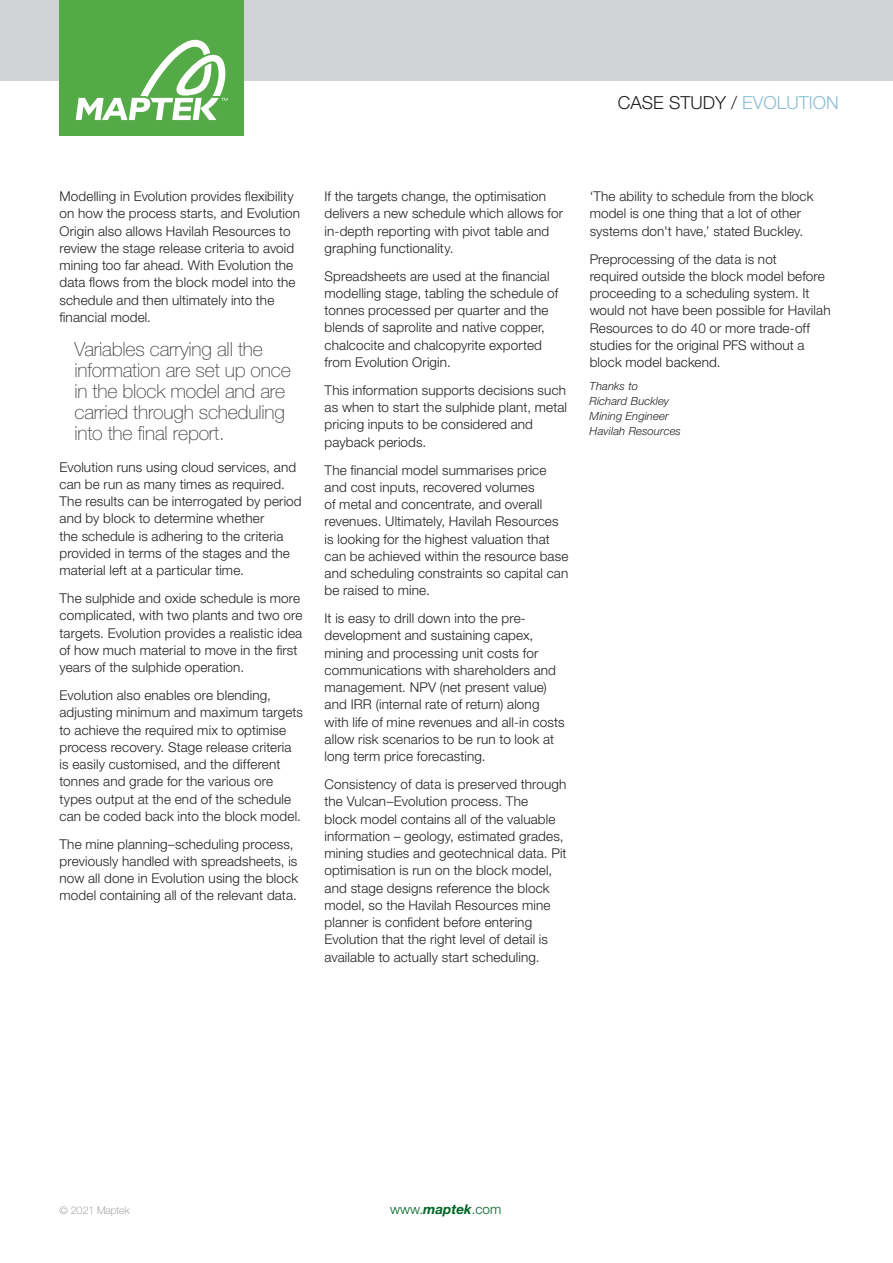
<style>
.page{position:relative;width:893px;height:1263px;background:#fff}
.page>*{position:absolute;margin:0;border:0;box-sizing:border-box;transform-origin:0 0}
.t1{font:100 19.5px/21px "Helvetica Neue LT Std";letter-spacing:-.01em;color:#3e3e3f}
.t2{font:300 18px "Helvetica Neue LT Std";color:#231f20}
.t3{font:300 13.5px/17.2px "Helvetica Neue LT Std";letter-spacing:.01em;color:#231f20}
.t4{font:300 13.5px "Helvetica Neue LT Std";color:#006224}
.t5{font:italic 300 11.25px/14.9px "Helvetica Neue LT Std";letter-spacing:.01em;color:#231f20}
.t6{font:100 10.5px "Helvetica Neue LT Std";letter-spacing:-.005em;color:#808285}
.s1{color:#89bdd5}
.s2{font-weight:700;font-style:italic}
</style>
<div class="page">
<div style="left:0;top:0;width:893px;height:81px;background:#d1d2d4"></div>
<div style="left:60px;top:0;width:184px;height:136px;background:#54aa46"></div>
<svg style="left:76px;top:40px;width:152px;height:80px"></svg>
<h2 class="t2" style="left:618px;top:91px;width:222px">CASE STUDY / <span class="s1">EVOLUTION</span></h2>
<p class="t3" style="left:60px;top:187px;width:242px">Modelling in Evolution provides flexibility on how the process starts, and Evolution Origin also allows Havilah Resources to review the stage release criteria to avoid mining too far ahead. With Evolution the data flows from the block model into the schedule and then ultimately into the financial model.</p>
<h1 class="t1" style="left:74px;top:338px;width:218px">Variables carrying all the information are set up once in the block model and are carried through scheduling into the final report.</h1>
<p class="t3" style="left:60px;top:458px;width:244px">Evolution runs using cloud services, and can be run as many times as required.<br>The results can be interrogated by period and by block to determine whether<br>the schedule is adhering to the criteria provided in terms of the stages and the material left at a particular time.</p>
<p class="t3" style="left:60px;top:589px;width:244px">The sulphide and oxide schedule is more complicated, with two plants and two ore targets. Evolution provides a realistic idea of how much material to move in the first years of the sulphide operation.</p>
<p class="t3" style="left:60px;top:686px;width:245px">Evolution also enables ore blending, adjusting minimum and maximum targets to achieve the required mix to optimise process recovery. Stage release criteria is easily customised, and the different tonnes and grade for the various ore types output at the end of the schedule can be coded back into the block model.</p>
<p class="t3" style="left:60px;top:835px;width:240px">The mine planning–scheduling process, previously handled with spreadsheets, is now all done in Evolution using the block model containing all of the relevant data.</p>
<p class="t3" style="left:325px;top:187px;width:240px">If the targets change, the optimisation delivers a new schedule which allows for in-depth reporting with pivot table and graphing functionality.</p>
<p class="t3" style="left:325px;top:267px;width:235px">Spreadsheets are used at the financial modelling stage, tabling the schedule of tonnes processed per quarter and the blends of saprolite and native copper, chalcocite and chalcopyrite exported from Evolution Origin.</p>
<p class="t3" style="left:325px;top:381px;width:244px">This information supports decisions such as when to start the sulphide plant, metal pricing inputs to be considered and payback periods.</p>
<p class="t3" style="left:325px;top:461px;width:245px">The financial model summarises price and cost inputs, recovered volumes<br>of metal and concentrate, and overall revenues. Ultimately, Havilah Resources is looking for the highest valuation that can be achieved within the resource base and scheduling constraints so capital can be raised to mine.</p>
<p class="t3" style="left:325px;top:609px;width:242px">It is easy to drill down into the pre&shy;development and sustaining capex, mining and processing unit costs for communications with shareholders and management. NPV (net present value) and IRR (internal rate of return) along with life of mine revenues and all-in costs allow risk scenarios to be run to look at long term price forecasting.</p>
<p class="t3" style="left:325px;top:775px;width:244px">Consistency of data is preserved through the Vulcan–Evolution process. The<br>block model contains all of the valuable information – geology, estimated grades, mining studies and geotechnical data. Pit optimisation is run on the block model, and stage designs reference the block model, so the Havilah Resources mine planner is confident before entering Evolution that the right level of detail is available to actually start scheduling.</p>
<p class="t3" style="left:590px;top:187px;width:225px">‘The ability to schedule from the block model is one thing that a lot of other systems don't have,’ stated Buckley.</p>
<p class="t3" style="left:590px;top:250px;width:242px">Preprocessing of the data is not<br>required outside the block model before proceeding to a scheduling system. It would not have been possible for Havilah Resources to do 40 or more trade-off studies for the original PFS without a block model backend.</p>
<p class="t5" style="left:590px;top:379px;width:93px">Thanks to<br>Richard Buckley<br>Mining Engineer<br>Havilah Resources</p>
<p class="t6" style="left:60px;top:1204px;width:71px">© 2021 Maptek</p>
<p class="t4" style="left:390px;top:1200px;width:113px">www.<span class="s2">maptek</span>.com</p>
</div>
